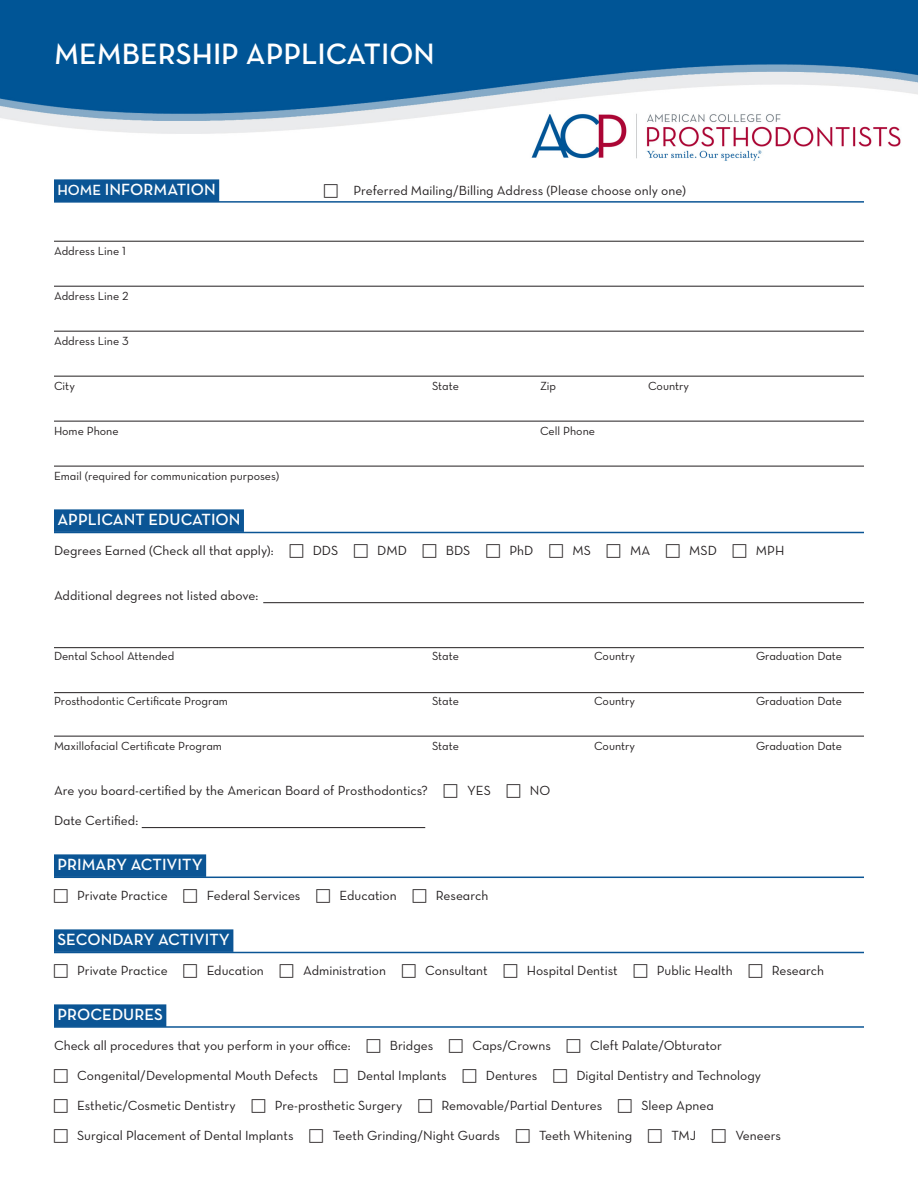
<style>
.page{position:relative;width:918px;height:1188px;background:#fff}
.page>*{position:absolute;margin:0;border:0;box-sizing:border-box;transform-origin:0 0}
.t1{font:30px "Neutra Text Demi Alt";color:#fff}
.t2{font:16.5px "Neutra Text Demi Alt";color:#fff}
.t3{font:13.5px "Neutra Text Book Alt";color:#231f20}
.t4{font:12px "Neutra Text Book Alt";color:#231f20}
.s1{font-size:15px}
</style>
<div class="page">
<img style="left:0;top:0;width:918px;height:1026px">
<div style="left:54px;top:179px;width:165px;height:23px;background:#0b5595"></div>
<div style="left:54px;top:509px;width:190px;height:23px;background:#0b5595"></div>
<div style="left:54px;top:854px;width:152px;height:23px;background:#0b5595"></div>
<div style="left:54px;top:929px;width:179px;height:23px;background:#0b5595"></div>
<div style="left:54px;top:1004px;width:112px;height:23px;background:#0b5595"></div>
<hr style="left:54px;top:201px;width:810px;height:2px;background:#0b5595">
<hr style="left:54px;top:532px;width:810px;height:1px;background:#0b5595">
<hr style="left:54px;top:877px;width:810px;height:1px;background:#0b5595">
<hr style="left:54px;top:952px;width:810px;height:1px;background:#0b5595">
<hr style="left:54px;top:1026px;width:810px;height:2px;background:#0b5595">
<hr style="left:54px;top:241px;width:810px;height:1px;background:#231f20">
<hr style="left:54px;top:331px;width:810px;height:1px;background:#231f20">
<hr style="left:54px;top:286px;width:810px;height:1px;background:#231f20">
<hr style="left:54px;top:376px;width:810px;height:1px;background:#231f20">
<hr style="left:54px;top:421px;width:810px;height:1px;background:#231f20">
<hr style="left:54px;top:466px;width:810px;height:1px;background:#231f20">
<hr style="left:263px;top:602px;width:601px;height:1px;background:#231f20">
<hr style="left:54px;top:692px;width:810px;height:1px;background:#231f20">
<hr style="left:54px;top:647px;width:810px;height:1px;background:#231f20">
<hr style="left:54px;top:736px;width:810px;height:1px;background:#231f20">
<hr style="left:142px;top:827px;width:283px;height:1px;background:#231f20">
<svg style="left:324px;top:184px;width:14px;height:14px"></svg>
<svg style="left:290px;top:544px;width:13px;height:14px"></svg>
<svg style="left:354px;top:544px;width:14px;height:14px"></svg>
<svg style="left:423px;top:544px;width:13px;height:14px"></svg>
<svg style="left:486px;top:544px;width:14px;height:14px"></svg>
<svg style="left:549px;top:544px;width:14px;height:14px"></svg>
<svg style="left:607px;top:544px;width:13px;height:14px"></svg>
<svg style="left:666px;top:544px;width:14px;height:14px"></svg>
<svg style="left:733px;top:544px;width:13px;height:14px"></svg>
<svg style="left:444px;top:784px;width:13px;height:14px"></svg>
<svg style="left:507px;top:784px;width:13px;height:14px"></svg>
<svg style="left:54px;top:889px;width:14px;height:14px"></svg>
<svg style="left:184px;top:889px;width:13px;height:14px"></svg>
<svg style="left:317px;top:889px;width:13px;height:14px"></svg>
<svg style="left:413px;top:889px;width:13px;height:14px"></svg>
<svg style="left:54px;top:964px;width:14px;height:14px"></svg>
<svg style="left:184px;top:964px;width:13px;height:14px"></svg>
<svg style="left:280px;top:964px;width:13px;height:14px"></svg>
<svg style="left:402px;top:964px;width:14px;height:14px"></svg>
<svg style="left:504px;top:964px;width:13px;height:14px"></svg>
<svg style="left:634px;top:964px;width:13px;height:14px"></svg>
<svg style="left:749px;top:964px;width:13px;height:14px"></svg>
<p class="t1" style="left:54px;top:35px;width:382px">MEMBERSHIP APPLICATION</p>
<p class="t2" style="left:57px;top:179px;width:160px"><span class="s1">HOME</span> INFORMATION</p>
<p class="t3" style="left:353px;top:182px;width:334px">Preferred Mailing/Billing Address (Please choose only one)</p>
<p class="t4" style="left:54px;top:244px;width:73px">Address Line 1</p>
<p class="t4" style="left:54px;top:289px;width:76px">Address Line 2</p>
<p class="t4" style="left:54px;top:334px;width:76px">Address Line 3</p>
<p class="t4" style="left:54px;top:379px;width:22px">City</p>
<p class="t4" style="left:432px;top:379px;width:29px">State</p>
<p class="t4" style="left:540px;top:379px;width:18px">Zip</p>
<p class="t4" style="left:648px;top:379px;width:43px">Country</p>
<p class="t4" style="left:54px;top:424px;width:66px">Home Phone</p>
<p class="t4" style="left:540px;top:424px;width:57px">Cell Phone</p>
<p class="t4" style="left:54px;top:469px;width:227px">Email (required for communication purposes)</p>
<p class="t2" style="left:57px;top:509px;width:185px">APPLICANT EDUCATION</p>
<p class="t3" style="left:54px;top:542px;width:221px">Degrees Earned (Check all that apply):</p>
<p class="t3" style="left:313px;top:542px;width:27px">DDS</p>
<p class="t3" style="left:377px;top:542px;width:31px">DMD</p>
<p class="t3" style="left:446px;top:542px;width:26px">BDS</p>
<p class="t3" style="left:509px;top:542px;width:25px">PhD</p>
<p class="t3" style="left:573px;top:542px;width:20px">MS</p>
<p class="t3" style="left:630px;top:542px;width:22px">MA</p>
<p class="t3" style="left:689px;top:542px;width:29px">MSD</p>
<p class="t3" style="left:756px;top:542px;width:30px">MPH</p>
<p class="t3" style="left:54px;top:587px;width:206px">Additional degrees not listed above:</p>
<p class="t4" style="left:54px;top:649px;width:122px">Dental School Attended</p>
<p class="t4" style="left:432px;top:649px;width:29px">State</p>
<p class="t4" style="left:594px;top:649px;width:43px">Country</p>
<p class="t4" style="left:756px;top:649px;width:88px">Graduation Date</p>
<p class="t4" style="left:54px;top:694px;width:176px">Prosthodontic Certificate Program</p>
<p class="t4" style="left:432px;top:694px;width:29px">State</p>
<p class="t4" style="left:594px;top:694px;width:43px">Country</p>
<p class="t4" style="left:756px;top:694px;width:88px">Graduation Date</p>
<p class="t4" style="left:54px;top:739px;width:170px">Maxillofacial Certificate Program</p>
<p class="t4" style="left:432px;top:739px;width:29px">State</p>
<p class="t4" style="left:594px;top:739px;width:43px">Country</p>
<p class="t4" style="left:756px;top:739px;width:88px">Graduation Date</p>
<p class="t3" style="left:54px;top:782px;width:375px">Are you board-certified by the American Board of Prosthodontics?</p>
<p class="t3" style="left:467px;top:782px;width:25px">YES</p>
<p class="t3" style="left:530px;top:782px;width:22px">NO</p>
<p class="t3" style="left:54px;top:812px;width:86px">Date Certified:</p>
<p class="t2" style="left:57px;top:854px;width:147px">PRIMARY ACTIVITY</p>
<p class="t3" style="left:77px;top:887px;width:92px">Private Practice</p>
<p class="t3" style="left:207px;top:887px;width:95px">Federal Services</p>
<p class="t3" style="left:340px;top:887px;width:59px">Education</p>
<p class="t3" style="left:436px;top:887px;width:54px">Research</p>
<p class="t2" style="left:57px;top:929px;width:174px">SECONDARY ACTIVITY</p>
<p class="t3" style="left:77px;top:962px;width:92px">Private Practice</p>
<p class="t3" style="left:207px;top:962px;width:59px">Education</p>
<p class="t3" style="left:303px;top:962px;width:84px">Administration</p>
<p class="t3" style="left:425px;top:962px;width:64px">Consultant</p>
<p class="t3" style="left:527px;top:962px;width:92px">Hospital Dentist</p>
<p class="t3" style="left:657px;top:962px;width:77px">Public Health</p>
<p class="t3" style="left:772px;top:962px;width:54px">Research</p>
<p class="t2" style="left:57px;top:1004px;width:107px">PROCEDURES</p>
<p class="t3" style="left:54px;top:1037px;width:298px">Check all procedures that you perform in your office:</p>
<p class="t3" style="left:390px;top:1037px;width:45px">Bridges</p>
<p class="t3" style="left:472px;top:1037px;width:80px">Caps/Crowns</p>
<p class="t3" style="left:590px;top:1037px;width:133px">Cleft Palate/Obturator</p>
<p class="t3" style="left:77px;top:1067px;width:242px">Congenital/Developmental Mouth Defects</p>
<p class="t3" style="left:357px;top:1067px;width:91px">Dental Implants</p>
<p class="t3" style="left:486px;top:1067px;width:53px">Dentures</p>
<p class="t3" style="left:577px;top:1067px;width:186px">Digital Dentistry and Technology</p>
<p class="t3" style="left:77px;top:1097px;width:160px">Esthetic/Cosmetic Dentistry</p>
<p class="t3" style="left:275px;top:1097px;width:129px">Pre-prosthetic Surgery</p>
<p class="t3" style="left:441px;top:1097px;width:162px">Removable/Partial Dentures</p>
<p class="t3" style="left:641px;top:1097px;width:74px">Sleep Apnea</p>
<p class="t3" style="left:77px;top:1127px;width:218px">Surgical Placement of Dental Implants</p>
<p class="t3" style="left:333px;top:1127px;width:169px">Teeth Grinding/Night Guards</p>
<p class="t3" style="left:539px;top:1127px;width:95px">Teeth Whitening</p>
<p class="t3" style="left:671px;top:1127px;width:26px">TMJ</p>
<p class="t3" style="left:735px;top:1127px;width:47px">Veneers</p>
</div>
